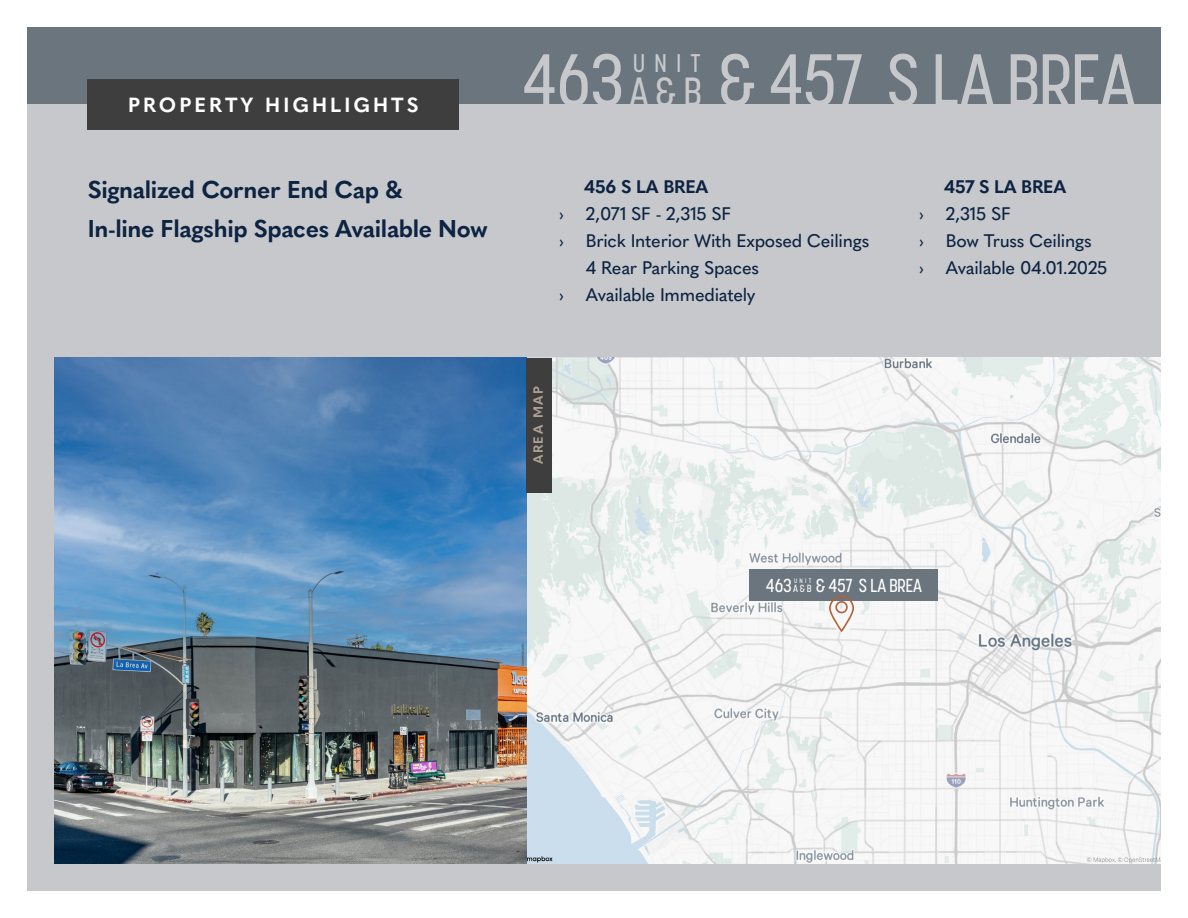
<style>
.page{position:relative;width:1188px;height:918px;background:#fff}
.page>*{position:absolute;margin:0;border:0;box-sizing:border-box;transform-origin:0 0}
.t1{font:500 73.05px "Korolev Condensed";letter-spacing:-.015em;color:#c7c8cc}
.t2{font:500 40.5px "Korolev Condensed";color:#c7c8cc}
.t3{font:500 25.35px "Korolev Condensed";color:#c7c8cc}
.t4{font:700 24px/39px "Quasimoda";letter-spacing:-.015em;color:#0c2341}
.t5{font:700 20.25px "Quasimoda";letter-spacing:.15em;color:#fff}
.t6{font:500 18.6px "Korolev Condensed";letter-spacing:-.015em;color:#fff}
.t7{font:500 18px/27px "Quasimoda";letter-spacing:-.015em;color:#0c2341}
.t8{font:700 18px "Quasimoda";letter-spacing:-.015em;color:#0c2341}
.t9{font:700 13.2px "Quasimoda";letter-spacing:.11em;color:#b0a193}
.t10{font:500 10.35px "Korolev Condensed";color:#fff}
.t11{font:500 6.45px "Korolev Condensed";color:#fff}
</style>
<div class="page">
<div style="left:27px;top:27px;width:1134px;height:432px;background:#6b757e"></div>
<div style="left:27px;top:105px;width:1134px;height:786px;background:#c7c8cc"></div>
<img style="left:54px;top:358px;width:1107px;height:506px">
<div style="left:88px;top:79px;width:371px;height:51px;background:#3e3e3f"></div>
<div style="left:526px;top:358px;width:26px;height:135px;background:#3e3e3f"></div>
<div style="left:750px;top:570px;width:188px;height:31px;background:#6b757e"></div>
<svg style="left:813px;top:596px;width:62px;height:36px;background:#dcd7d4"></svg>
<p class="t5" style="left:128px;top:89px;width:292px">PROPERTY HIGHLIGHTS</p>
<p class="t1" style="left:522px;top:37px;width:104px">463</p>
<p class="t3" style="left:633px;top:48px;width:69px">UNIT</p>
<p class="t2" style="left:630px;top:68px;width:74px">A &amp; B</p>
<p class="t1" style="left:718px;top:37px;width:419px">&amp; 457 S LA BREA</p>
<p class="t4" style="left:88px;top:169px;width:402px">Signalized Corner End Cap &amp;<br>In-line Flagship Spaces Available Now</p>
<p class="t8" style="left:584px;top:172px;width:126px">456 S LA BREA</p>
<p class="t7" style="left:559px;top:198px;width:174px">› 2,071 SF - 2,315 SF</p>
<p class="t7" style="left:586px;top:225px;width:285px;text-indent:-27px">› Brick Interior With Exposed Ceilings<br>4 Rear Parking Spaces</p>
<p class="t7" style="left:559px;top:279px;width:198px">› Available Immediately</p>
<p class="t9" style="left:528px;top:464px;width:80px;rotate:-90deg">AREA MAP</p>
<p class="t8" style="left:944px;top:172px;width:123px">457 S LA BREA</p>
<p class="t7" style="left:919px;top:198px;width:93px">› 2,315 SF</p>
<p class="t7" style="left:919px;top:225px;width:174px">› Bow Truss Ceilings</p>
<p class="t7" style="left:919px;top:252px;width:190px">› Available 04.01.2025</p>
<p class="t6" style="left:766px;top:574px;width:28px">463</p>
<p class="t10" style="left:793px;top:582px;width:20px">A &amp; B</p>
<p class="t6" style="left:816px;top:574px;width:108px">&amp; 457 S LA BREA</p>
<p class="t11" style="left:794px;top:577px;width:19px">UNIT</p>
</div>
